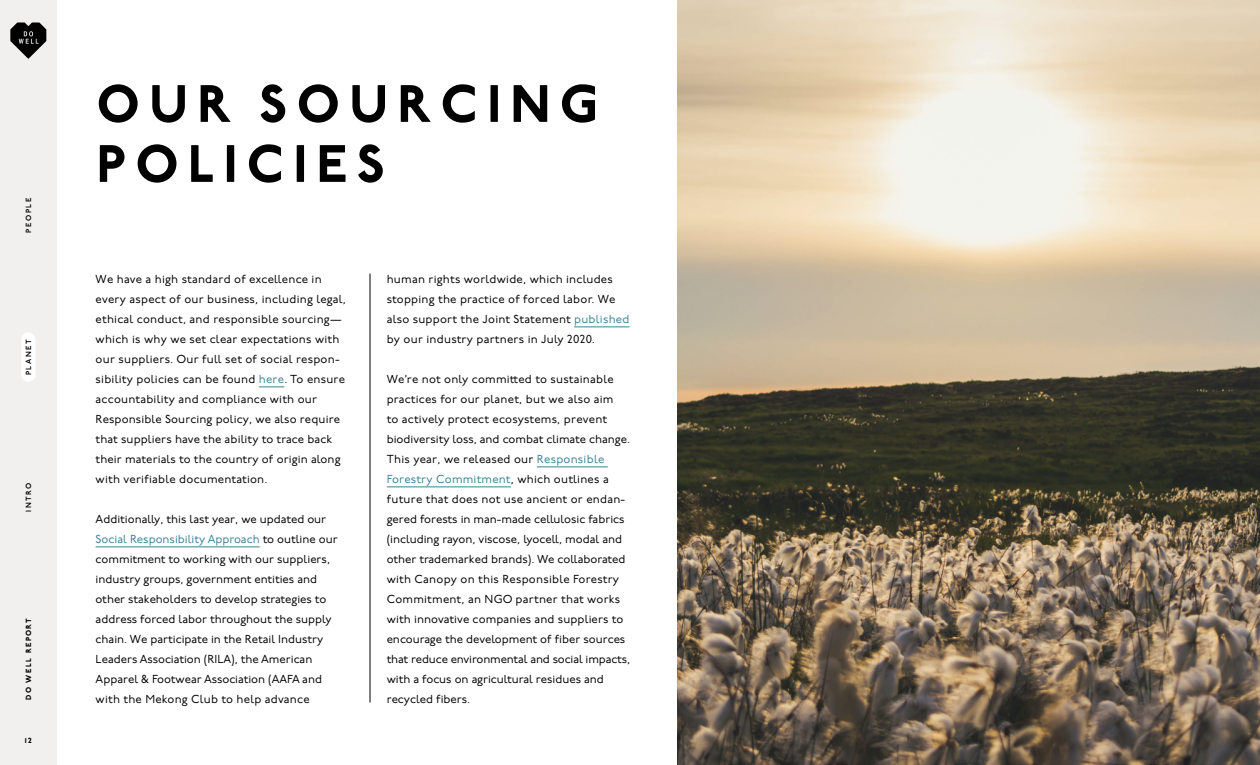
<style>
.page{position:relative;width:1260px;height:765px;background:#fff}
.page>*{position:absolute;margin:0;border:0;box-sizing:border-box;transform-origin:0 0}
.t1{font:800 52.5px/60px "P22 Underground";letter-spacing:.18em;color:#000}
.t2{font:11.5px/20px "P22 Underground";letter-spacing:.01em;color:#000}
.t3{font:600 7.5px "P22 Underground";letter-spacing:.205em;color:#000}
.t4{font:800 7.5px "P22 Underground";letter-spacing:.175em;color:#000}
.s1{color:#3a8297}
</style>
<div class="page">
<div style="left:0;top:0;width:57px;height:765px;background:#f1f0ef"></div>
<div style="left:21px;top:332px;width:15px;height:50px;background:#fff;border-radius:7px"></div>
<svg style="left:10px;top:23px;width:36px;height:36px"></svg>
<img style="left:678px;top:0;width:582px;height:765px">
<svg style="left:259px;top:387px;width:25px;height:1px"></svg>
<hr style="left:96px;top:547px;width:164px;height:1px;background:#3a8297">
<hr style="left:574px;top:327px;width:55px;height:1px;background:#3a8297">
<hr style="left:537px;top:467px;width:71px;height:1px;background:#3a8297">
<hr style="left:387px;top:487px;width:124px;height:1px;background:#3a8297">
<hr style="left:370px;top:274px;width:1px;height:428px;background:#000">
<p class="t3" style="left:24px;top:233px;width:36px;rotate:-90deg">PEOPLE</p>
<p class="t3" style="left:24px;top:375px;width:38px;rotate:-90deg">PLANET</p>
<p class="t3" style="left:24px;top:512px;width:31px;rotate:-90deg">INTRO</p>
<p class="t4" style="left:24px;top:700px;width:83px;rotate:-90deg">DO WELL REPORT</p>
<p class="t4" style="left:25px;top:736px;width:8px">12</p>
<h1 class="t1" style="left:97px;top:75px;width:502px">OUR SOURCING<br>POLICIES</h1>
<p class="t2" style="left:96px;top:269px;width:252px">We have a high standard of excellence in every aspect of our business, including legal, ethical conduct, and responsible sourcing— which is why we set clear expectations with our suppliers. Our full set of social respon&shy;sibility policies can be found <span class="s1">here</span>. To ensure accountability and compliance with our Responsible Sourcing policy, we also require that suppliers have the ability to trace back their materials to the country of origin along with verifiable documentation.</p>
<p class="t2" style="left:96px;top:509px;width:244px">Additionally, this last year, we updated our <span class="s1">Social Responsibility Approach</span> to outline our commitment to working with our suppliers, industry groups, government entities and other stakeholders to develop strategies to address forced labor throughout the supply chain. We participate in the Retail Industry Leaders Association (RILA), the American Apparel &amp; Footwear Association (AAFA and with the Mekong Club to help advance</p>
<p class="t2" style="left:387px;top:269px;width:244px">human rights worldwide, which includes stopping the practice of forced labor. We also support the Joint Statement <span class="s1">published </span>by our industry partners in July 2020.</p>
<p class="t2" style="left:387px;top:369px;width:245px">We’re not only committed to sustainable practices for our planet, but we also aim<br>to actively protect ecosystems, prevent biodiversity loss, and combat climate change.<br>This year, we released our <span class="s1">Responsible Forestry Commitment</span>, which outlines a future that does not use ancient or endan&shy;gered forests in man-made cellulosic fabrics (including rayon, viscose, lyocell, modal and other trademarked brands). We collaborated with Canopy on this Responsible Forestry Commitment, an NGO partner that works with innovative companies and suppliers to encourage the development of fiber sources that reduce environmental and social impacts, with a focus on agricultural residues and recycled fibers.</p>
</div>
